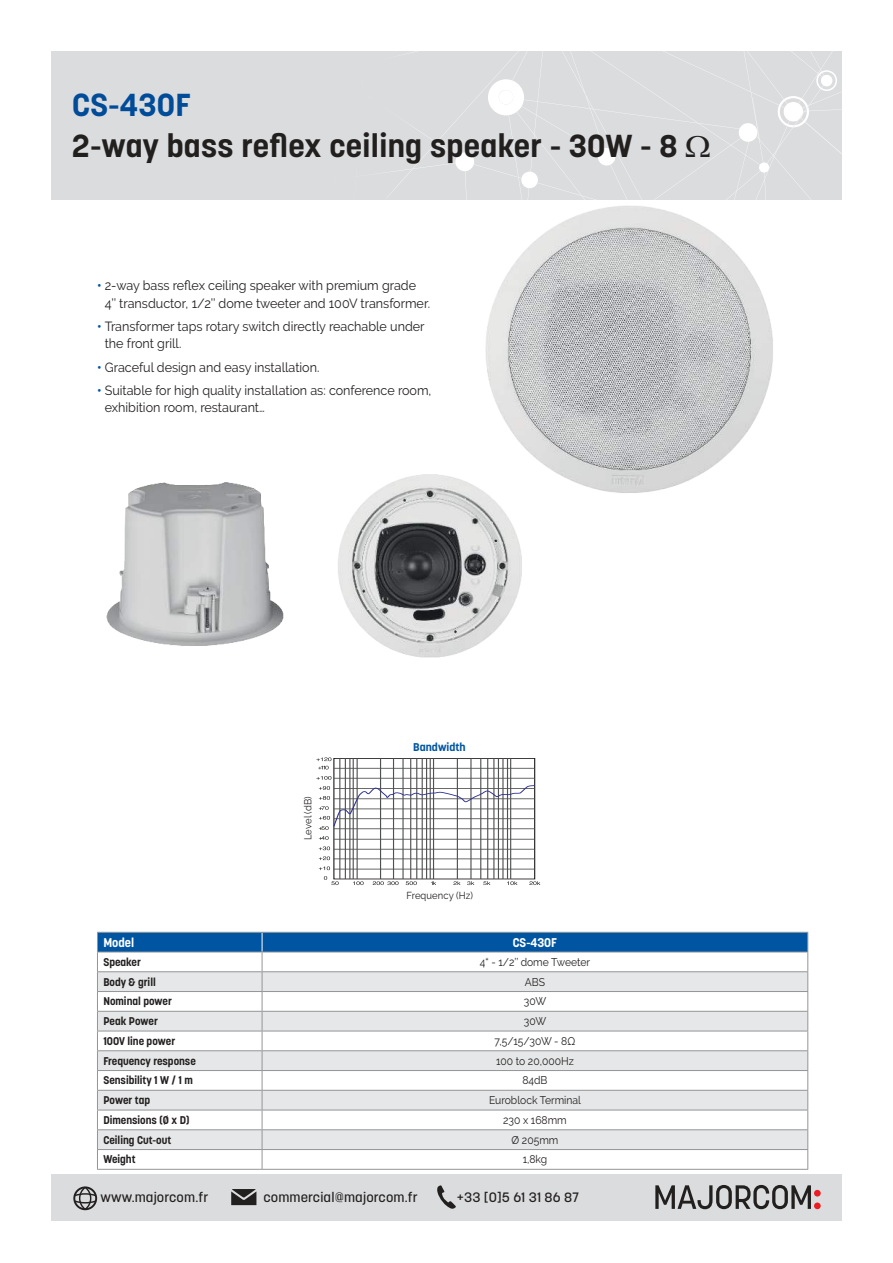
<style>
.page{position:relative;width:893px;height:1263px;background:#fff}
.page>*{position:absolute;margin:0;border:0;box-sizing:border-box;transform-origin:0 0}
.t1{font:700 31.5px "Korolev";letter-spacing:.01em;color:#221f1f;scale:1.05 1}
.t2{font:700 31.5px "Korolev";letter-spacing:.01em;color:#004c99;scale:1.05 1}
.t3{font:500 13.5px "Korolev";letter-spacing:.01em;color:#221f1f;scale:1.05 1}
.t4{font:13.2px/17.4px "Raleway";color:#221f1f;scale:.95 1}
.t5{font:700 12.6px "Korolev";color:#fff}
.t6{font:700 11.25px "Korolev";letter-spacing:.005em;color:#0055a2;scale:1.05 1}
.t7{font:700 11.1px "Korolev";color:#221f1f}
.t8{font:11.1px "Raleway";color:#221f1f;scale:.93 1}
.t9{font:10.2px "Raleway";letter-spacing:.01em;color:#221f1f;scale:.93 1}
.s1{font-weight:700;color:#0055a2}
</style>
<div class="page">
<div style="left:51px;top:51px;width:791px;height:149px;background:#dbdcde"></div>
<div style="left:51px;top:1174px;width:791px;height:46px;background:#dbdcde"></div>
<svg style="left:655px;top:1185px;width:166px;height:24px"></svg>
<svg style="left:73px;top:1186px;width:24px;height:24px"></svg>
<svg style="left:231px;top:1189px;width:25px;height:16px"></svg>
<svg style="left:437px;top:1185px;width:19px;height:24px"></svg>
<hr style="left:97px;top:1169px;width:165px;height:1px;background:#939597">
<svg style="left:97px;top:932px;width:711px;height:237px"></svg>
<hr style="left:262px;top:1169px;width:546px;height:1px;background:#939597">
<img style="left:485px;top:206px;width:288px;height:287px">
<img style="left:338px;top:469px;width:186px;height:189px">
<img style="left:106px;top:482px;width:178px;height:164px">
<div style="left:334px;top:758px;width:201px;height:121px;border:1px solid #221e1f"></div>
<hr style="left:340px;top:758px;width:1px;height:121px;background:#505151">
<hr style="left:345px;top:758px;width:1px;height:121px;background:#505151">
<hr style="left:350px;top:758px;width:1px;height:121px;background:#505151">
<hr style="left:353px;top:758px;width:1px;height:121px;background:#505151">
<hr style="left:357px;top:758px;width:1px;height:121px;background:#505151">
<hr style="left:380px;top:758px;width:1px;height:121px;background:#505151">
<hr style="left:393px;top:758px;width:1px;height:121px;background:#505151">
<hr style="left:403px;top:758px;width:1px;height:121px;background:#505151">
<hr style="left:410px;top:758px;width:1px;height:121px;background:#505151">
<hr style="left:416px;top:758px;width:1px;height:121px;background:#505151">
<hr style="left:422px;top:758px;width:1px;height:121px;background:#505151">
<hr style="left:426px;top:758px;width:1px;height:121px;background:#505151">
<hr style="left:430px;top:758px;width:1px;height:121px;background:#505151">
<hr style="left:433px;top:758px;width:1px;height:121px;background:#505151">
<hr style="left:457px;top:758px;width:1px;height:121px;background:#505151">
<hr style="left:471px;top:758px;width:1px;height:121px;background:#505151">
<hr style="left:480px;top:758px;width:1px;height:121px;background:#505151">
<hr style="left:487px;top:758px;width:1px;height:121px;background:#505151">
<hr style="left:494px;top:758px;width:1px;height:121px;background:#505151">
<hr style="left:498px;top:758px;width:1px;height:121px;background:#505151">
<hr style="left:503px;top:758px;width:1px;height:121px;background:#505151">
<hr style="left:507px;top:758px;width:1px;height:121px;background:#505151">
<hr style="left:510px;top:758px;width:1px;height:121px;background:#505151">
<hr style="left:334px;top:768px;width:201px;height:1px;background:#505151">
<hr style="left:334px;top:839px;width:201px;height:1px;background:#505151">
<hr style="left:334px;top:849px;width:201px;height:1px;background:#505151">
<hr style="left:334px;top:859px;width:201px;height:1px;background:#505151">
<hr style="left:334px;top:869px;width:201px;height:1px;background:#505151">
<svg style="left:324px;top:876px;width:15px;height:9px"></svg>
<svg style="left:319px;top:866px;width:11px;height:4px"></svg>
<svg style="left:319px;top:856px;width:11px;height:4px"></svg>
<svg style="left:319px;top:846px;width:11px;height:4px"></svg>
<svg style="left:319px;top:836px;width:10px;height:4px"></svg>
<svg style="left:316px;top:757px;width:15px;height:12px"></svg>
<svg style="left:353px;top:881px;width:11px;height:4px"></svg>
<svg style="left:373px;top:881px;width:26px;height:4px"></svg>
<svg style="left:406px;top:881px;width:11px;height:4px"></svg>
<svg style="left:431px;top:881px;width:5px;height:4px"></svg>
<svg style="left:453px;top:881px;width:7px;height:4px"></svg>
<svg style="left:467px;top:881px;width:7px;height:4px"></svg>
<svg style="left:483px;top:881px;width:7px;height:4px"></svg>
<svg style="left:507px;top:881px;width:10px;height:4px"></svg>
<svg style="left:529px;top:881px;width:11px;height:4px"></svg>
<svg style="left:316px;top:776px;width:220px;height:54px"></svg>
<svg style="left:390px;top:51px;width:452px;height:149px"></svg>
<h1 class="t2" style="left:72px;top:91px;width:115px">CS-430F</h1>
<h1 class="t1" style="left:72px;top:133px;width:578px">2-way bass reflex ceiling speaker - 30W - 8</h1>
<p class="t4" style="left:105px;top:277px;width:344px;text-indent:-8px"><span class="s1">•</span> 2-way bass re昀氀ex ceiling speaker with premium grade<br>4’’ transductor, 1/2’’ dome tweeter and 100V transformer.</p>
<p class="t4" style="left:105px;top:317px;width:338px;text-indent:-8px"><span class="s1">•</span> Transformer taps rotary switch directly reachable under the front grill.</p>
<p class="t4" style="left:97px;top:358px;width:236px"><span class="s1">•</span> Graceful design and easy installation.</p>
<p class="t4" style="left:105px;top:382px;width:345px;text-indent:-8px"><span class="s1">•</span> Suitable for high quality installation as: conference room, exhibition room, restaurant…</p>
<p class="t9" style="left:302px;top:840px;width:48px;rotate:-90deg">Level (dB)</p>
<p class="t6" style="left:413px;top:742px;width:52px">Bandwidth</p>
<p class="t9" style="left:407px;top:889px;width:73px">Frequency (Hz)</p>
<p class="t5" style="left:103px;top:937px;width:32px">Model</p>
<p class="t5" style="left:513px;top:937px;width:46px">CS-430F</p>
<p class="t7" style="left:103px;top:957px;width:39px">Speaker</p>
<p class="t8" style="left:480px;top:955px;width:120px">4“ - 1/2’’ dome Tweeter</p>
<p class="t7" style="left:103px;top:977px;width:54px">Body &amp; grill</p>
<p class="t8" style="left:525px;top:975px;width:23px">ABS</p>
<p class="t7" style="left:103px;top:996px;width:70px">Nominal power</p>
<p class="t8" style="left:524px;top:995px;width:25px">30W</p>
<p class="t7" style="left:103px;top:1016px;width:56px">Peak Power</p>
<p class="t8" style="left:524px;top:1015px;width:25px">30W</p>
<p class="t7" style="left:103px;top:1036px;width:73px">100V line power</p>
<p class="t8" style="left:495px;top:1034px;width:88px">7,5/15/30W - 8Ω</p>
<p class="t7" style="left:103px;top:1056px;width:94px">Frequency response</p>
<p class="t8" style="left:496px;top:1054px;width:85px">100 to 20,000Hz</p>
<p class="t7" style="left:103px;top:1075px;width:91px">Sensibility 1 W / 1 m</p>
<p class="t8" style="left:522px;top:1074px;width:29px">84dB</p>
<p class="t7" style="left:103px;top:1095px;width:48px">Power tap</p>
<p class="t8" style="left:489px;top:1094px;width:100px">Euroblock Terminal</p>
<p class="t7" style="left:103px;top:1115px;width:88px">Dimensions (Ø x D)</p>
<p class="t8" style="left:503px;top:1113px;width:70px">230 x 168mm</p>
<p class="t7" style="left:103px;top:1135px;width:69px">Ceiling Cut-out</p>
<p class="t8" style="left:511px;top:1133px;width:52px">Ø 205mm</p>
<p class="t7" style="left:103px;top:1154px;width:34px">Weight</p>
<p class="t8" style="left:523px;top:1153px;width:28px">1,8kg</p>
<p class="t3" style="left:100px;top:1191px;width:104px">www.majorcom.fr</p>
<p class="t3" style="left:263px;top:1191px;width:149px">commercial@majorcom.fr</p>
<p class="t3" style="left:457px;top:1191px;width:118px">+33 [0]5 61 31 86 87</p>
</div>
